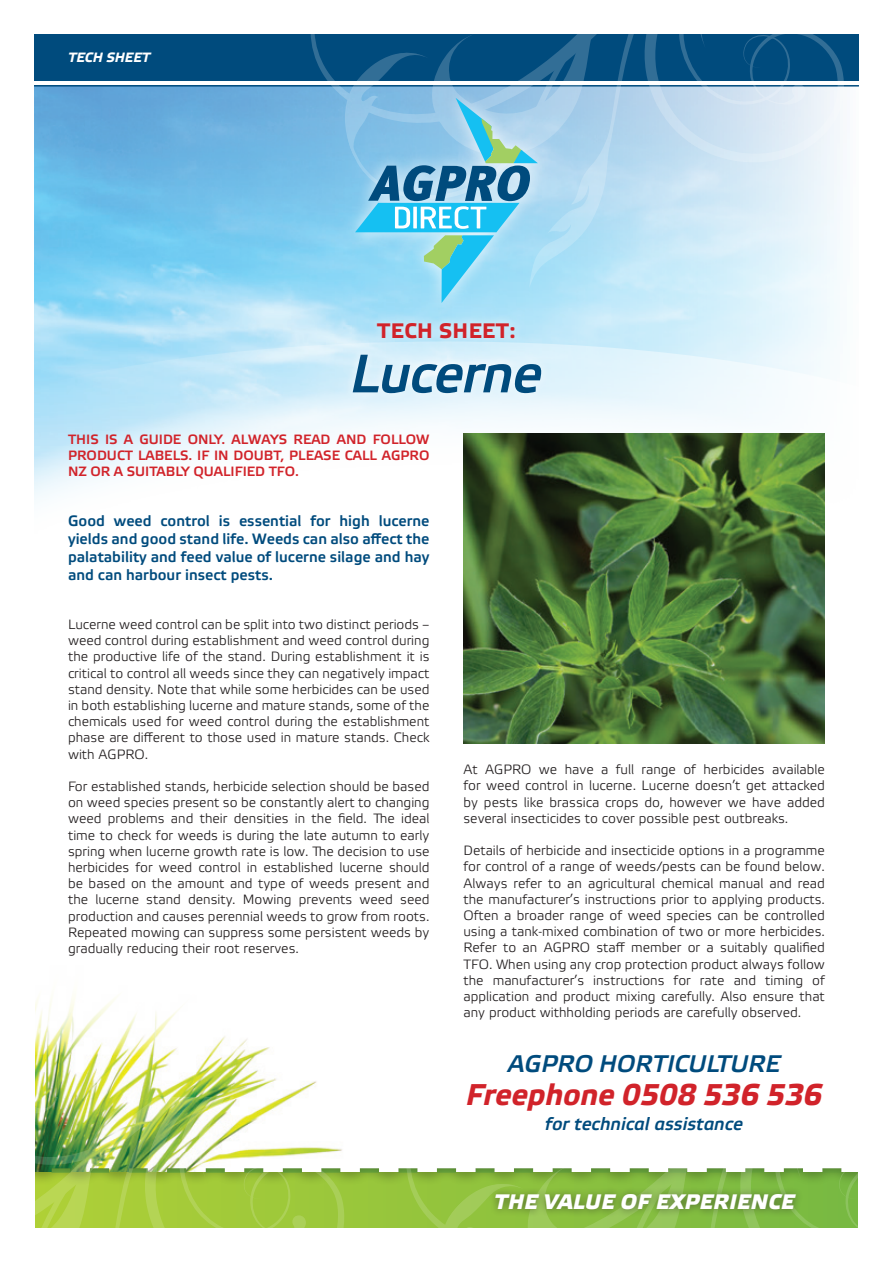
<style>
.page{position:relative;width:893px;height:1263px;background:#fff}
.page>*{position:absolute;margin:0;border:0;box-sizing:border-box;transform-origin:0 0}
.t1{font:italic 54px "Etelka Medium Pro";letter-spacing:-.02em;color:#004b7d}
.t2{font:italic 700 30px "Etelka Text Pro";letter-spacing:-.01em;color:#d1232a}
.t3{font:italic 700 24px "Etelka Light Pro";color:#004b7d}
.t4{font:italic 700 21px "Etelka Medium Pro";letter-spacing:.02em;color:#fff}
.t5{font:700 21px "Etelka Text Pro";letter-spacing:.02em;color:#d1232a}
.t6{font:italic 700 18px "Etelka Light Pro";color:#004b7d}
.t7{font:700 15px/18px "Etelka Light Pro";color:#004b7d;text-align:justify}
.t8{font:13.5px/16.2px "Etelka Light Pro";color:#231f20;text-align:justify}
.t9{font:700 13.5px/16.2px "Etelka Light Pro";color:#d1232a;text-align:justify}
.t10{font:italic 700 13.5px "Etelka Text Pro";color:#fff}
</style>
<div class="page">
<img style="left:35px;top:1054px;width:282px;height:43px">
<svg style="left:35px;top:1097px;width:823px;height:131px"></svg>
<div style="left:489px;top:1187px;width:314px;height:31px;background:#231f20;opacity:.5"></div>
<img style="left:34px;top:87px;width:803px;height:413px">
<hr style="left:34px;top:85px;width:825px;height:2px;background:#004b7d">
<div style="left:34px;top:34px;width:825px;height:47px;background:#004b7d"></div>
<svg style="left:310px;top:34px;width:549px;height:90px"></svg>
<div style="left:343px;top:313px;width:207px;height:89px;background:#fff;opacity:.75"></div>
<div style="left:342px;top:85px;width:209px;height:230px;background:#fff;opacity:.75"></div>
<svg style="left:345px;top:34px;width:503px;height:269px"></svg>
<img style="left:463px;top:434px;width:362px;height:309px">
<p class="t10" style="left:68px;top:50px;width:84px">TECH SHEET</p>
<p class="t5" style="left:377px;top:319px;width:140px">TECH SHEET:</p>
<p class="t1" style="left:351px;top:344px;width:193px">Lucerne</p>
<p class="t9" style="left:68px;top:431px;width:363px">THIS IS A GUIDE ONLY. ALWAYS READ AND FOLLOW PRODUCT LABELS. IF IN DOUBT, PLEASE CALL AGPRO NZ OR A SUITABLY QUALIFIED TFO.</p>
<p class="t7" style="left:68px;top:513px;width:363px">Good weed control is essential for high lucerne yields and good stand life. Weeds can also affect the palatability and feed value of lucerne silage and hay and can harbour insect pests.</p>
<p class="t8" style="left:68px;top:617px;width:363px">Lucerne weed control can be split into two distinct periods – weed control during establishment and weed control during the productive life of the stand. During establishment it is critical to control all weeds since they can negatively impact stand density. Note that while some herbicides can be used in both establishing lucerne and mature stands, some of the chemicals used for weed control during the establishment phase are different to those used in mature stands. Check with AGPRO.</p>
<p class="t8" style="left:68px;top:779px;width:363px">For established stands, herbicide selection should be based on weed species present so be constantly alert to changing weed problems and their densities in the field. The ideal time to check for weeds is during the late autumn to early spring when lucerne growth rate is low. The decision to use herbicides for weed control in established lucerne should be based on the amount and type of weeds present and the lucerne stand density. Mowing prevents weed seed production and causes perennial weeds to grow from roots.<br>Repeated mowing can suppress some persistent weeds by gradually reducing their root reserves.</p>
<p class="t8" style="left:463px;top:762px;width:363px">At AGPRO we have a full range of herbicides available for weed control in lucerne. Lucerne doesn’t get attacked by pests like brassica crops do, however we have added several insecticides to cover possible pest outbreaks.</p>
<p class="t8" style="left:463px;top:843px;width:363px">Details of herbicide and insecticide options in a programme for control of a range of weeds/pests can be found below.<br>Always refer to an agricultural chemical manual and read the manufacturer’s instructions prior to applying products.<br>Often a broader range of weed species can be controlled using a tank-mixed combination of two or more herbicides.<br>Refer to an AGPRO staff member or a suitably qualified TFO. When using any crop protection product always follow the manufacturer’s instructions for rate and timing of application and product mixing carefully. Also ensure that any product withholding periods are carefully observed.</p>
<p class="t3" style="left:508px;top:1050px;width:274px">AGPRO HORTICULTURE</p>
<p class="t2" style="left:466px;top:1078px;width:358px">Freephone 0508 536 536</p>
<p class="t6" style="left:545px;top:1114px;width:199px">for technical assistance</p>
<p class="t4" style="left:494px;top:1190px;width:302px">THE VALUE OF EXPERIENCE</p>
</div>
